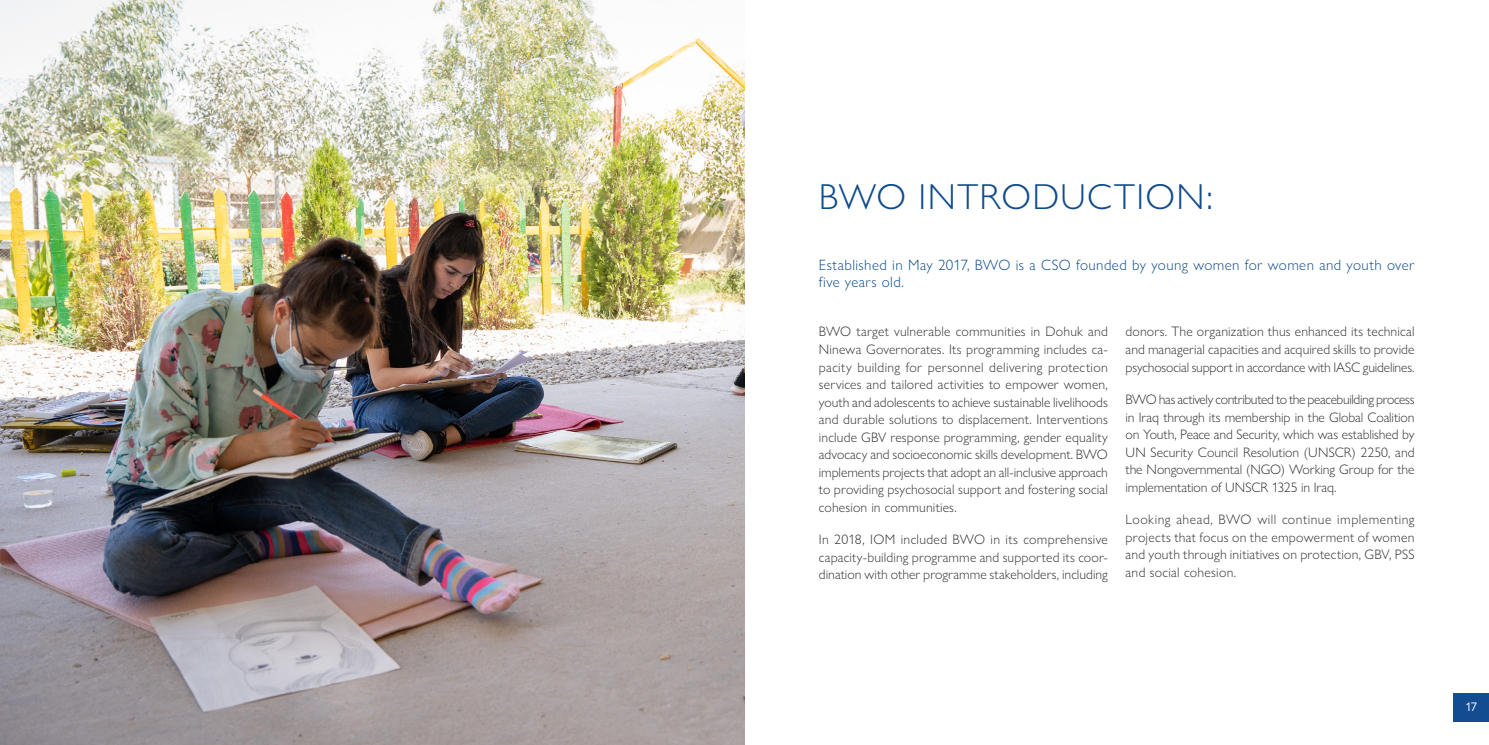
<style>
.page{position:relative;width:1489px;height:745px;background:#fff}
.page>*{position:absolute;margin:0;border:0;box-sizing:border-box;transform-origin:0 0}
.Texte{font:300 36.25px "Gill Sans MT Pro";letter-spacing:.04em;color:#0f4b8b}
.Texte-2{font:300 15px/17.5px "Gill Sans Nova";letter-spacing:.03em;color:#0f4b8b}
.Texte-3{font:300 13.75px/17.5px "Gill Sans Nova";letter-spacing:.005em;color:#323232;text-align:justify}
.t1{font:12.5px "Gill Sans Nova";color:#fff}
</style>
<div class="page">
<div style="left:1453px;top:693px;width:35px;height:28px;background:#144c91"></div>
<img style="left:0;top:0;width:744px;height:744px">
<p class="Texte" style="left:819px;top:174px;width:395px">BWO INTRODUCTION:</p>
<p class="Texte-2" style="left:819px;top:256px;width:597px">Established in May 2017, BWO is a CSO founded by young women for women and youth over five years old.</p>
<p class="Texte-3" style="left:819px;top:322px;width:290px">BWO target vulnerable communities in Dohuk and Ninewa Governorates. Its programming includes ca&shy;pacity building for personnel delivering protection services and tailored activities to empower women, youth and adolescents to achieve sustainable livelihoods and durable solutions to displacement. Interventions include GBV response programming, gender equality advocacy and socioeconomic skills development. BWO implements projects that adopt an all-inclusive approach to providing psychosocial support and fostering social cohesion in communities.</p>
<p class="Texte-3" style="left:819px;top:530px;width:290px">In 2018, IOM included BWO in its comprehensive capacity-building programme and supported its coor&shy;dination with other programme stakeholders, including</p>
<p class="Texte-3" style="left:1125px;top:322px;width:290px">donors. The organization thus enhanced its technical and managerial capacities and acquired skills to provide psychosocial support in accordance with IASC guidelines.</p>
<p class="Texte-3" style="left:1125px;top:390px;width:290px">BWO has actively contributed to the peacebuilding process in Iraq through its membership in the Global Coalition on Youth, Peace and Security, which was established by UN Security Council Resolution (UNSCR) 2250, and the Nongovernmental (NGO) Working Group for the implementation of UNSCR 1325 in Iraq.</p>
<p class="Texte-3" style="left:1125px;top:510px;width:290px">Looking ahead, BWO will continue implementing projects that focus on the empowerment of women and youth through initiatives on protection, GBV, PSS and social cohesion.</p>
<p class="t1" style="left:1465px;top:699px;width:13px">17</p>
</div>
